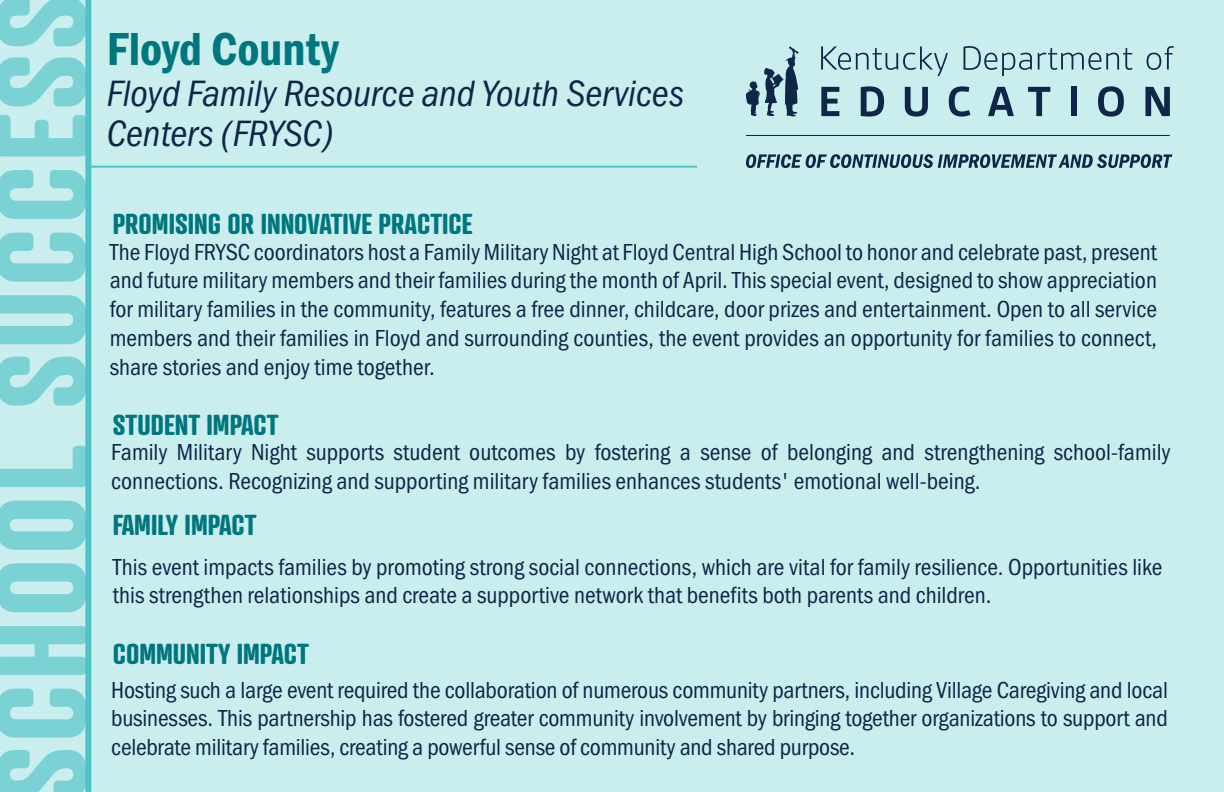
<style>
.page{position:relative;width:1224px;height:792px;background:#caeeee}
.page>*{position:absolute;margin:0;border:0;box-sizing:border-box;transform-origin:0 0}
.t1{font:700 124px "Atrament";letter-spacing:.03em;color:#7ad2d5}
.t2{font:48px "Franklin Gothic URW Con Dem";color:#00777f}
.t3{font:38px/40.6px "Franklin Gothic URW Con Boo Ita";color:#0f2649}
.t4{font:700 28px "Atrament";color:#00777f}
.t5{font:24px/28.8px "Franklin Gothic URW Cond";color:#0f2649;text-align:justify}
</style>
<div class="page">
<svg style="left:821px;top:46px;width:127px;height:30px"></svg>
<svg style="left:964px;top:46px;width:68px;height:30px"></svg>
<svg style="left:1038px;top:48px;width:95px;height:22px"></svg>
<svg style="left:1147px;top:46px;width:27px;height:24px"></svg>
<svg style="left:821px;top:87px;width:18px;height:29px"></svg>
<svg style="left:861px;top:86px;width:23px;height:31px"></svg>
<svg style="left:905px;top:87px;width:23px;height:30px"></svg>
<svg style="left:949px;top:86px;width:22px;height:31px"></svg>
<svg style="left:988px;top:87px;width:26px;height:29px"></svg>
<svg style="left:1028px;top:87px;width:22px;height:29px"></svg>
<div style="left:1071px;top:87px;width:5px;height:29px;background:#0f2649"></div>
<svg style="left:1098px;top:86px;width:26px;height:31px"></svg>
<svg style="left:1145px;top:87px;width:25px;height:29px"></svg>
<svg style="left:746px;top:46px;width:53px;height:70px"></svg>
<svg style="left:746px;top:154px;width:426px;height:14px"></svg>
<hr style="left:746px;top:135px;width:424px;height:1px;background:#0f2649">
<hr style="left:85px;top:166px;width:612px;height:2px;background:#4fc2c7">
<div style="left:85px;top:0;width:6px;height:792px;background:#4fc2c7"></div>
<h1 class="t1" style="left:-38px;top:803px;width:811px;rotate:-90deg">SCHOOL SUCCESS</h1>
<h1 class="t2" style="left:107px;top:17px;width:233px">Floyd County</h1>
<h2 class="t3" style="left:107px;top:73px;width:579px">Floyd Family Resource and Youth Services<br>Centers (FRYSC)</h2>
<h3 class="t4" style="left:113px;top:206px;width:361px">PROMISING OR INNOVATIVE PRACTICE</h3>
<p class="t5" style="left:110px;top:236px;width:1049px">The Floyd FRYSC coordinators host a Family Military Night at Floyd Central High School to honor and celebrate past, present and future military members and their families during the month of April. This special event, designed to show appreciation for military families in the community, features a free dinner, childcare, door prizes and entertainment. Open to all service members and their families in Floyd and surrounding counties, the event provides an opportunity for families to connect, share stories and enjoy time together.</p>
<h3 class="t4" style="left:113px;top:407px;width:167px">STUDENT IMPACT</h3>
<p class="t5" style="left:111px;top:436px;width:1061px">Family Military Night supports student outcomes by fostering a sense of belonging and strengthening school-family connections. Recognizing and supporting military families enhances students' emotional well-being.</p>
<h3 class="t4" style="left:113px;top:507px;width:145px">FAMILY IMPACT</h3>
<p class="t5" style="left:113px;top:551px;width:1051px">This event impacts families by promoting strong social connections, which are vital for family resilience. Opportunities like this strengthen relationships and create a supportive network that benefits both parents and children.</p>
<h3 class="t4" style="left:113px;top:636px;width:198px">COMMUNITY IMPACT</h3>
<p class="t5" style="left:111px;top:674px;width:1058px">Hosting such a large event required the collaboration of numerous community partners, including Village Caregiving and local businesses. This partnership has fostered greater community involvement by bringing together organizations to support and celebrate military families, creating a powerful sense of community and shared purpose.</p>
</div>
